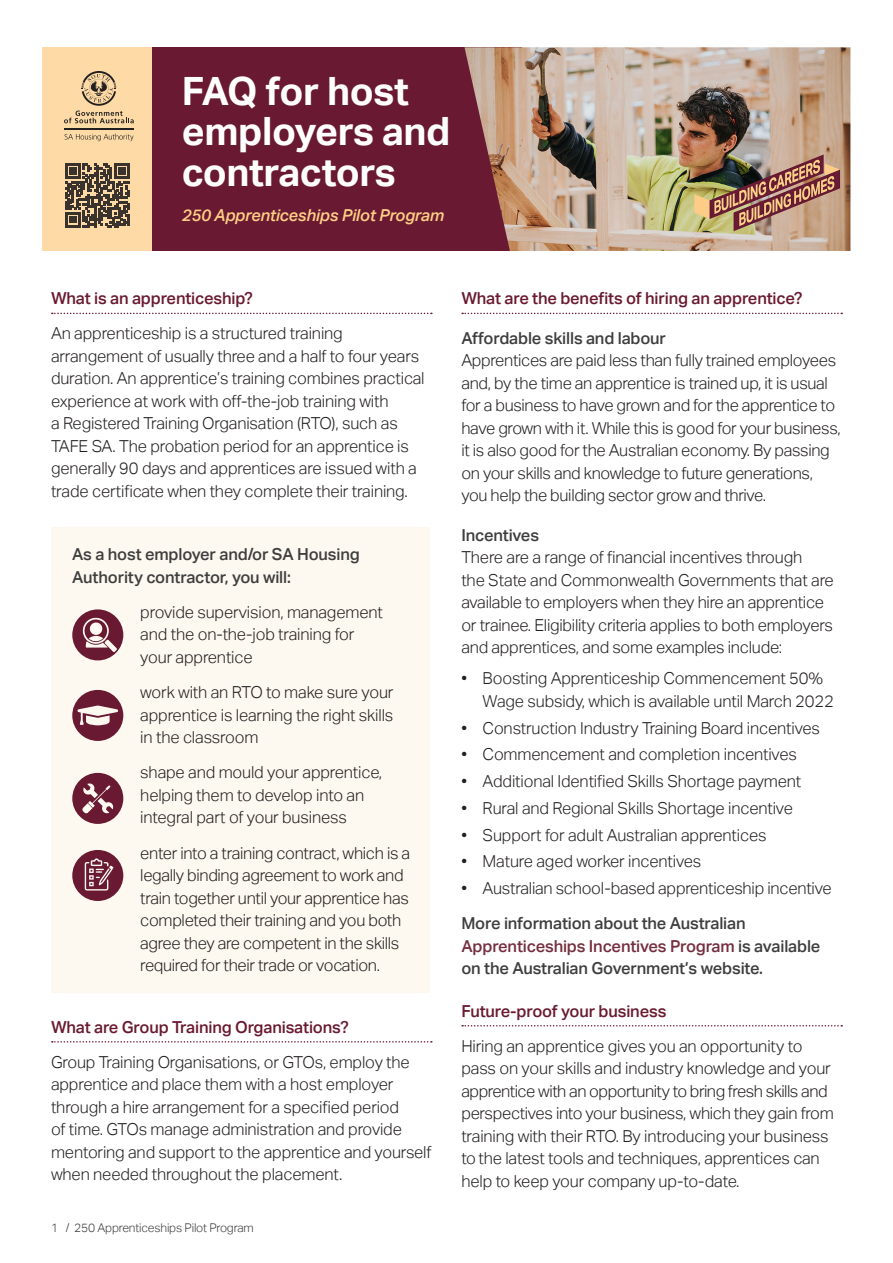
<style>
.page{position:relative;width:893px;height:1263px;background:#fff}
.page>*{position:absolute;margin:0;border:0;box-sizing:border-box;transform-origin:0 0}
.t1{font:700 39px/40.5px "Aktiv Grotesk";letter-spacing:-.01em;color:#fff}
.t2{font:300 16.5px/22.5px "Aktiv Grotesk";letter-spacing:-.01em;color:#231f20}
.t3{font:500 16.5px/22.5px "Aktiv Grotesk";letter-spacing:-.01em;color:#3e3e3f}
.t4{font:500 16.5px "Aktiv Grotesk";letter-spacing:-.01em;color:#691931}
.t5{font:italic 500 16.5px "Aktiv Grotesk";letter-spacing:-.01em;color:#fecf85}
.t6{font:300 12px "Aktiv Grotesk";letter-spacing:-.015em;color:#3e3e3f}
.s1{color:#742f3d}
</style>
<div class="page">
<svg style="left:52px;top:313px;width:380px;height:1px"></svg>
<svg style="left:52px;top:1041px;width:380px;height:1px"></svg>
<div style="left:51px;top:527px;width:378px;height:465px;background:#fef9f0"></div>
<svg style="left:72px;top:609px;width:51px;height:51px"></svg>
<svg style="left:72px;top:690px;width:51px;height:51px"></svg>
<svg style="left:72px;top:773px;width:51px;height:51px"></svg>
<svg style="left:72px;top:850px;width:51px;height:51px"></svg>
<svg style="left:462px;top:313px;width:380px;height:1px"></svg>
<svg style="left:462px;top:1025px;width:380px;height:1px"></svg>
<div style="left:152px;top:47px;width:370px;height:204px;background:#691931"></div>
<div style="left:43px;top:47px;width:109px;height:204px;background:#fedba6"></div>
<hr style="left:64px;top:128px;width:70px;height:1px;background:#231f20">
<svg style="left:65px;top:134px;width:69px;height:7px"></svg>
<svg style="left:64px;top:71px;width:70px;height:52px"></svg>
<svg style="left:65px;top:163px;width:65px;height:65px"></svg>
<img style="left:464px;top:47px;width:386px;height:204px">
<h1 class="t1" style="left:182px;top:71px;width:270px">FAQ for host employers and contractors</h1>
<p class="t5" style="left:182px;top:206px;width:264px">250 Apprenticeships Pilot Program</p>
<p class="t4" style="left:51px;top:289px;width:203px">What is an apprenticeship?</p>
<p class="t2" style="left:51px;top:322px;width:375px">An apprenticeship is a structured training arrangement of usually three and a half to four years duration. An apprentice’s training combines practical experience at work with off-the-job training with<br>a Registered Training Organisation (RTO), such as TAFE SA. The probation period for an apprentice is generally 90 days and apprentices are issued with a trade certificate when they complete their training.</p>
<p class="t3" style="left:72px;top:543px;width:289px">As a host employer and/or SA Housing<br>Authority contractor, you will:</p>
<p class="t2" style="left:140px;top:601px;width:244px">provide supervision, management and the on-the-job training for your apprentice</p>
<p class="t2" style="left:140px;top:681px;width:255px;text-align:justify">work with an RTO to make sure your apprentice is learning the right skills in the classroom</p>
<p class="t2" style="left:140px;top:761px;width:243px">shape and mould your apprentice, helping them to develop into an integral part of your business</p>
<p class="t2" style="left:140px;top:842px;width:271px">enter into a training contract, which is a legally binding agreement to work and train together until your apprentice has completed their training and you both agree they are competent in the skills required for their trade or vocation.</p>
<p class="t4" style="left:51px;top:1017px;width:299px">What are Group Training Organisations?</p>
<p class="t2" style="left:51px;top:1051px;width:382px">Group Training Organisations, or GTOs, employ the apprentice and place them with a host employer through a hire arrangement for a specified period<br>of time. GTOs manage administration and provide mentoring and support to the apprentice and yourself when needed throughout the placement.</p>
<p class="t6" style="left:51px;top:1221px;width:204px">1 / 250 Apprenticeships Pilot Program</p>
<p class="t4" style="left:461px;top:289px;width:343px">What are the benefits of hiring an apprentice?</p>
<p class="t3" style="left:461px;top:327px;width:206px">Affordable skills and labour</p>
<p class="t2" style="left:461px;top:349px;width:381px">Apprentices are paid less than fully trained employees and, by the time an apprentice is trained up, it is usual for a business to have grown and for the apprentice to have grown with it. While this is good for your business, it is also good for the Australian economy. By passing on your skills and knowledge to future generations, you help the building sector grow and thrive.</p>
<p class="t3" style="left:461px;top:524px;width:79px">Incentives</p>
<p class="t2" style="left:461px;top:546px;width:374px">There are a range of financial incentives through<br>the State and Commonwealth Governments that are available to employers when they hire an apprentice or trainee. Eligibility criteria applies to both employers and apprentices, and some examples include:</p>
<p class="t2" style="left:483px;top:667px;width:353px;text-indent:-21px">• Boosting Apprenticeship Commencement 50%<br>Wage subsidy, which is available until March 2022</p>
<p class="t2" style="left:461px;top:716px;width:360px">• Construction Industry Training Board incentives</p>
<p class="t2" style="left:461px;top:743px;width:337px">• Commencement and completion incentives</p>
<p class="t2" style="left:461px;top:770px;width:341px">• Additional Identified Skills Shortage payment</p>
<p class="t2" style="left:461px;top:797px;width:333px">• Rural and Regional Skills Shortage incentive</p>
<p class="t2" style="left:461px;top:823px;width:307px">• Support for adult Australian apprentices</p>
<p class="t2" style="left:461px;top:850px;width:242px">• Mature aged worker incentives</p>
<p class="t2" style="left:461px;top:877px;width:372px">• Australian school-based apprenticeship incentive</p>
<p class="t3" style="left:461px;top:912px;width:361px">More information about the Australian<br><span class="s1">Apprenticeships Incentives Program</span> is available on the Australian Government’s website.</p>
<p class="t4" style="left:461px;top:1001px;width:207px">Future-proof your business</p>
<p class="t2" style="left:461px;top:1035px;width:374px">Hiring an apprentice gives you an opportunity to pass on your skills and industry knowledge and your apprentice with an opportunity to bring fresh skills and perspectives into your business, which they gain from training with their RTO. By introducing your business to the latest tools and techniques, apprentices can help to keep your company up-to-date.</p>
</div>
